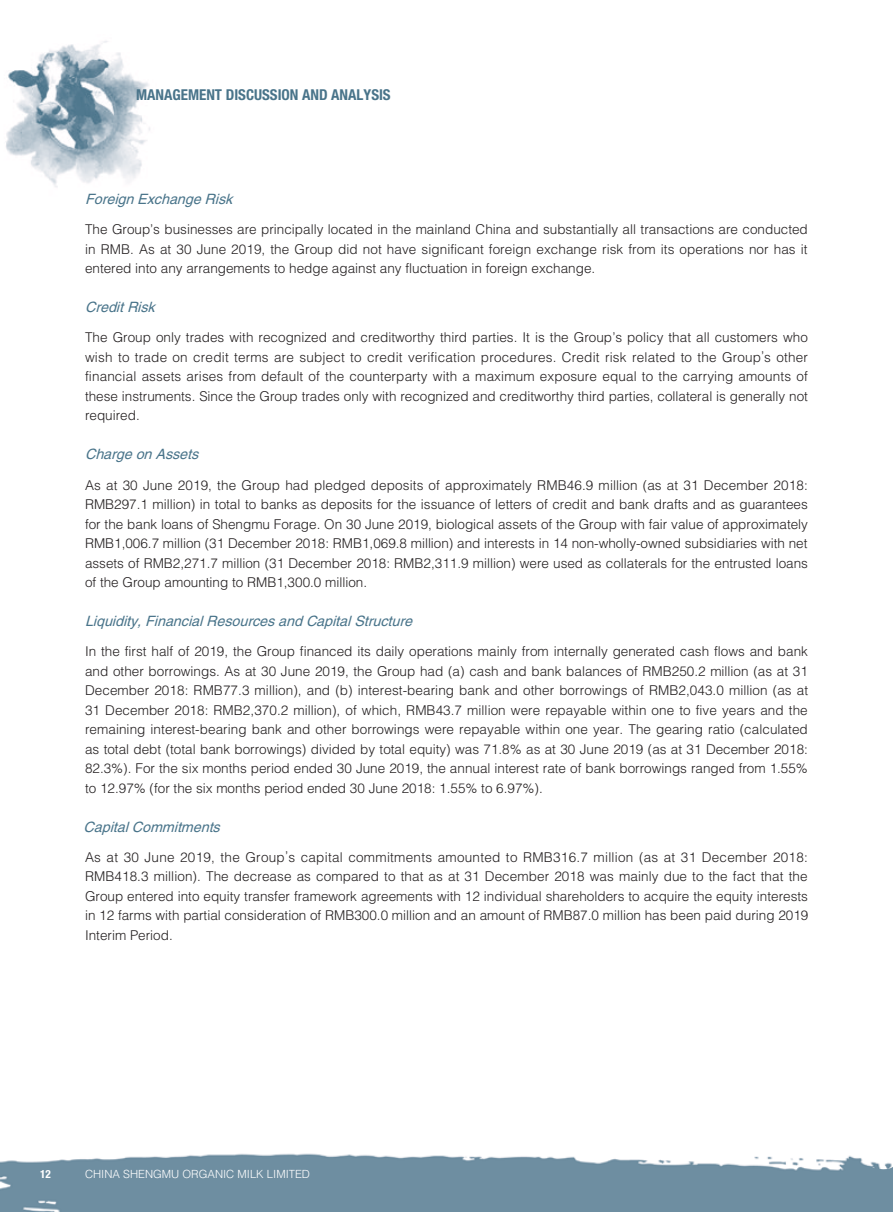
<style>
.page{position:relative;width:893px;height:1212px;background:#fff}
.page>*{position:absolute;margin:0;border:0;box-sizing:border-box;transform-origin:0 0}
.t1{font:700 condensed 15px "Helvetica Neue LT Std";color:#49748a}
._4__副標題{font:italic 14.25px "Helvetica LT Std";color:#49748a}
._1__內文{font:300 13.5px/19.5px "Helvetica LT Std";color:#231f20;text-align:justify}
.t2{font:300 11.25px "Helvetica LT Std";color:#fff}
.t3{font:700 condensed 11.25px "Helvetica Neue LT Std";color:#fff}
</style>
<div class="page">
<img style="left:6px;top:41px;width:144px;height:146px">
<img style="left:0;top:1153px;width:601px;height:59px">
<svg style="left:601px;top:1155px;width:292px;height:57px;background:#85a0b0"></svg>
<p class="t1" style="left:136px;top:85px;width:256px">MANAGEMENT DISCUSSION AND ANALYSIS</p>
<p class="_4__副標題" style="left:85px;top:191px;width:153px">ForeignExchangeRisk</p>
<p class="_1__內文" style="left:85px;top:220px;width:724px">The Group’s businesses are principally located in the mainland China and substantially all transactions are conducted in RMB. As at 30 June 2019, the Group did not have significant foreign exchange risk from its operations nor has it entered into any arrangements to hedge against any fluctuation in foreign exchange.</p>
<p class="_4__副標題" style="left:85px;top:299px;width:76px">CreditRisk</p>
<p class="_1__內文" style="left:85px;top:328px;width:724px">The Group only trades with recognized and creditworthy third parties. It is the Group’s policy that all customers who wish to trade on credit terms are subject to credit verification procedures. Credit risk related to the Group’s other financial assets arises from default of the counterparty with a maximum exposure equal to the carrying amounts of these instruments. Since the Group trades only with recognized and creditworthy third parties, collateral is generally not required.</p>
<p class="_4__副標題" style="left:85px;top:446px;width:119px">ChargeonAssets</p>
<p class="_1__內文" style="left:85px;top:475px;width:724px">As at 30 June 2019, the Group had pledged deposits of approximately RMB46.9 million (as at 31 December 2018:<br>RMB297.1 million) in total to banks as deposits for the issuance of letters of credit and bank drafts and as guarantees for the bank loans of Shengmu Forage. On 30 June 2019, biological assets of the Group with fair value of approximately RMB1,006.7 million (31 December 2018: RMB1,069.8 million) and interests in 14 non-wholly-owned subsidiaries with net assets of RMB2,271.7 million (31 December 2018: RMB2,311.9 million) were used as collaterals for the entrusted loans of the Group amounting to RMB1,300.0 million.</p>
<p class="_4__副標題" style="left:85px;top:613px;width:333px">Liquidity,FinancialResourcesandCapitalStructure</p>
<p class="_1__內文" style="left:85px;top:641px;width:725px">In the first half of 2019, the Group financed its daily operations mainly from internally generated cash flows and bank and other borrowings. As at 30 June 2019, the Group had (a) cash and bank balances of RMB250.2 million (as at 31<br>December 2018: RMB77.3 million), and (b) interest-bearing bank and other borrowings of RMB2,043.0 million (as at 31 December 2018: RMB2,370.2 million), of which, RMB43.7 million were repayable within one to five years and the remaining interest-bearing bank and other borrowings were repayable within one year. The gearing ratio (calculated as total debt (total bank borrowings) divided by total equity) was 71.8% as at 30 June 2019 (as at 31 December 2018:<br>82.3%). For the six months period ended 30 June 2019, the annual interest rate of bank borrowings ranged from 1.55% to 12.97% (for the six months period ended 30 June 2018: 1.55% to 6.97%).</p>
<p class="_4__副標題" style="left:84px;top:818px;width:142px">CapitalCommitments</p>
<p class="_1__內文" style="left:85px;top:847px;width:725px">As at 30 June 2019, the Group’s capital commitments amounted to RMB316.7 million (as at 31 December 2018:<br>RMB418.3 million). The decrease as compared to that as at 31 December 2018 was mainly due to the fact that the Group entered into equity transfer framework agreements with 12 individual shareholders to acquire the equity interests in 12 farms with partial consideration of RMB300.0 million and an amount of RMB87.0 million has been paid during 2019<br>Interim Period.</p>
<p class="t3" style="left:40px;top:1167px;width:12px">12</p>
<p class="t2" style="left:85px;top:1167px;width:227px">CHINA SHENGMU ORGANIC MILK LIMITED</p>
</div>
